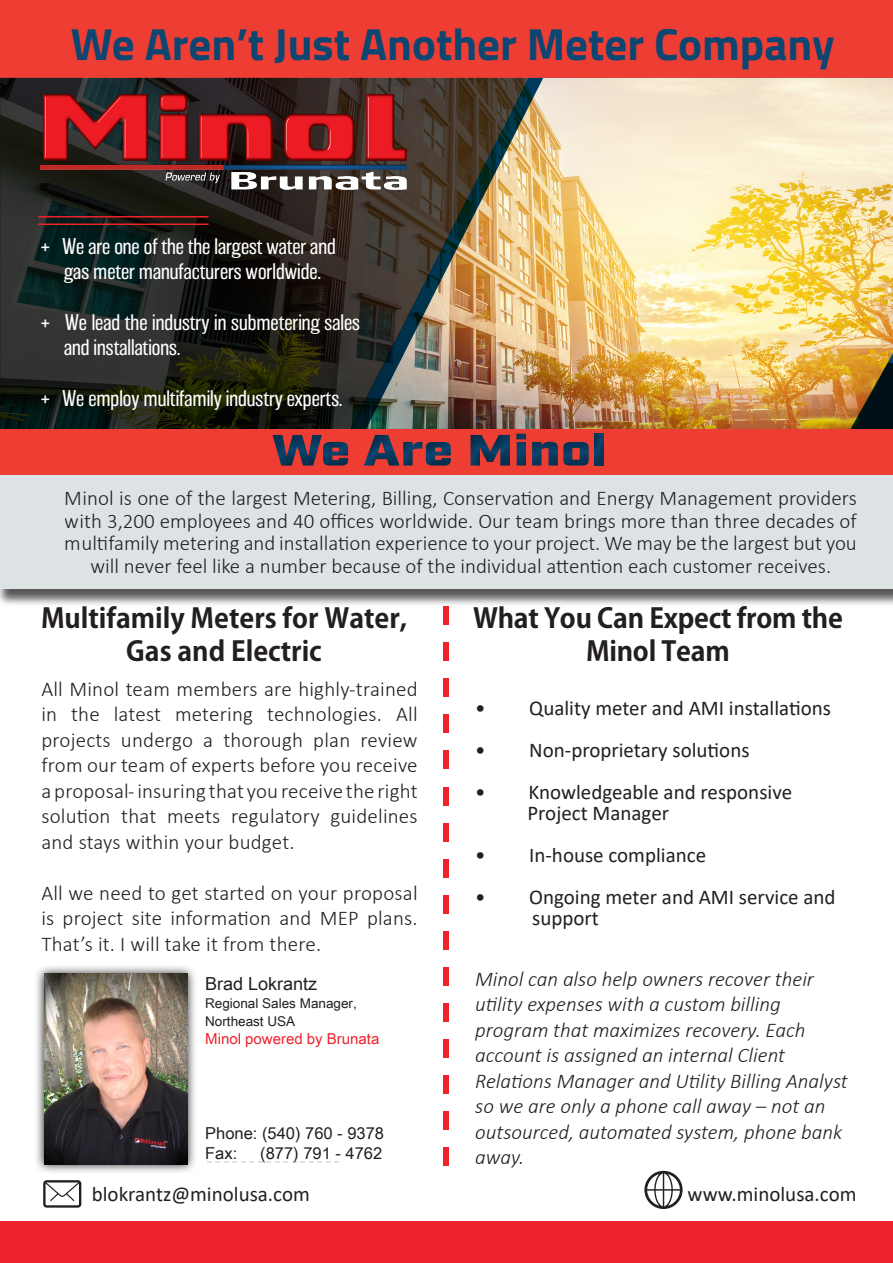
<style>
.page{position:relative;width:893px;height:1263px;background:#fff}
.page>*{position:absolute;margin:0;border:0;box-sizing:border-box;transform-origin:0 0}
.Titillum_web_35_42_L{font:700 45px "Titillium Web";color:#0d4671}
.t1{font:900 44.1px "Industry";letter-spacing:.01em;color:#0b4671;scale:1.22 1}
.Roboto_slab_Bold_18{font:700 27px/33px "Adobe Gothic Std";color:#231f20;text-align:center}
.t2{font:300 21px/25.5px "Calibri";letter-spacing:.01em;color:#231f20;text-align:justify}
.t3{font:300 21px/22.5px "Calibri";color:#161517;text-align:center}
.t4{font:italic 300 21px/25.5px "Calibri";color:#231f20}
.Lato_Regular_12_14_L{font:21px/21px "Calibri";color:#231f20}
.Service_Text{font:200 21px/25.2px "Balboa";color:#fff}
.t5{font:18px "Arial Unicode MS";color:#231f20}
.t6{font:16.5px "Arial Unicode MS";color:#231f20}
.t7{font:15px "Arial Unicode MS";color:#ee222b}
.t8{font:13.5px "Arial Unicode MS";color:#231f20}
</style>
<div class="page">
<div style="left:0;top:0;width:893px;height:98px;background:#ee3e34"></div>
<div style="left:0;top:363px;width:893px;height:189px;background:#ee3e34"></div>
<div style="left:0;top:1222px;width:893px;height:41px;background:#ee222b"></div>
<div style="left:443px;top:606px;width:5px;height:19px;background:#ee222b"></div>
<div style="left:443px;top:895px;width:5px;height:19px;background:#ee222b"></div>
<div style="left:443px;top:750px;width:5px;height:19px;background:#ee222b"></div>
<div style="left:443px;top:1039px;width:5px;height:19px;background:#ee222b"></div>
<div style="left:443px;top:642px;width:5px;height:19px;background:#ee222b"></div>
<div style="left:443px;top:931px;width:5px;height:19px;background:#ee222b"></div>
<div style="left:443px;top:787px;width:5px;height:18px;background:#ee222b"></div>
<div style="left:443px;top:1075px;width:5px;height:19px;background:#ee222b"></div>
<div style="left:443px;top:678px;width:5px;height:19px;background:#ee222b"></div>
<div style="left:443px;top:967px;width:5px;height:19px;background:#ee222b"></div>
<div style="left:443px;top:823px;width:5px;height:18px;background:#ee222b"></div>
<div style="left:443px;top:1111px;width:5px;height:19px;background:#ee222b"></div>
<div style="left:443px;top:714px;width:5px;height:19px;background:#ee222b"></div>
<div style="left:443px;top:1003px;width:5px;height:19px;background:#ee222b"></div>
<div style="left:443px;top:859px;width:5px;height:19px;background:#ee222b"></div>
<div style="left:443px;top:1147px;width:5px;height:19px;background:#ee222b"></div>
<div style="left:0;top:477px;width:893px;height:130px;background:#231f20;opacity:.75"></div>
<div style="left:0;top:475px;width:893px;height:113px;background:#dde3e5"></div>
<svg style="left:644px;top:1171px;width:39px;height:38px"></svg>
<svg style="left:43px;top:1180px;width:38px;height:27px"></svg>
<svg style="left:207px;top:1161px;width:132px;height:2px"></svg>
<div style="left:258px;top:423px;width:361px;height:61px;background:#231f20;opacity:.5"></div>
<svg style="left:36px;top:966px;width:159px;height:206px"></svg>
<img style="left:44px;top:973px;width:143px;height:191px">
<img style="left:543px;top:78px;width:307px;height:351px">
<svg style="left:0;top:78px;width:351px;height:351px;background:#1d211a"></svg>
<img style="left:351px;top:78px;width:192px;height:351px">
<img style="left:850px;top:77px;width:43px;height:352px">
<hr style="left:38px;top:216px;width:171px;height:2px;background:#ee222b">
<hr style="left:38px;top:223px;width:171px;height:2px;background:#ee222b">
<img style="left:40px;top:92px;width:396px;height:105px">
<p class="Titillum_web_35_42_L" style="left:71px;top:10px;width:765px">We Aren’t Just Another Meter Company</p>
<p class="Service_Text" style="left:40px;top:234px;width:297px">+ We are one of the the largest water and</p>
<p class="Service_Text" style="left:64px;top:259px;width:258px">gas meter manufacturers worldwide.</p>
<p class="Service_Text" style="left:64px;top:310px;width:297px;text-indent:-24px">+ We lead the industry in submetering sales and installations.</p>
<p class="Service_Text" style="left:40px;top:385px;width:304px">+ We employ multifamily industry experts.</p>
<h2 class="t1" style="left:272px;top:424px;width:275px">We Are Minol</h2>
<p class="t3" style="left:65px;top:487px;width:794px">Minol is one of the largest Metering, Billing, Conservation and Energy Management providers with 3,200 employees and 40 offices worldwide. Our team brings more than three decades of multifamily metering and installation experience to your project. We may be the largest but you will never feel like a number because of the individual attention each customer receives.</p>
<p class="Roboto_slab_Bold_18" style="left:41px;top:602px;width:368px">Multifamily Meters for Water,<br>Gas and Electric</p>
<p class="Roboto_slab_Bold_18" style="left:473px;top:602px;width:371px">What You Can Expect from the<br>Minol Team</p>
<p class="t2" style="left:41px;top:676px;width:378px">All Minol team members are highly-trained in the latest metering technologies. All projects undergo a thorough plan review from our team of experts before you receive a proposal - insuring that you receive the right solution that meets regulatory guidelines and stays within your budget.</p>
<p class="t2" style="left:41px;top:880px;width:378px">All we need to get started on your proposal is project site information and MEP plans.<br>That’s it. I will take it from there.</p>
<p class="t5" style="left:205px;top:970px;width:114px">Brad Lokrantz</p>
<p class="t8" style="left:205px;top:993px;width:153px">Regional Sales Manager,</p>
<p class="t8" style="left:205px;top:1011px;width:92px">Northeast USA</p>
<p class="t7" style="left:205px;top:1028px;width:176px">Minol powered by Brunata</p>
<p class="t6" style="left:205px;top:1122px;width:180px">Phone: (540) 760 - 9378</p>
<p class="t6" style="left:205px;top:1141px;width:34px">Fax:</p>
<p class="t6" style="left:260px;top:1141px;width:123px">(877) 791 - 4762</p>
<p class="Lato_Regular_12_14_L" style="left:475px;top:697px;width:357px">• Quality meter and AMI installations</p>
<p class="Lato_Regular_12_14_L" style="left:475px;top:739px;width:276px">• Non-proprietary solutions</p>
<p class="Lato_Regular_12_14_L" style="left:527px;top:781px;width:266px;text-indent:-52px">• Knowledgeable and responsive<br>Project Manager</p>
<p class="Lato_Regular_12_14_L" style="left:475px;top:844px;width:232px">• In-house compliance</p>
<p class="Lato_Regular_12_14_L" style="left:532px;top:886px;width:305px;text-indent:-57px">• Ongoing meter and AMI service and support</p>
<p class="t4" style="left:475px;top:966px;width:374px">Minol can also help owners recover their utility expenses with a custom billing program that maximizes recovery. Each account is assigned an internal Client Relations Manager and Utility Billing Analyst so we are only a phone call away – not an outsourced, automated system, phone bank away.</p>
<p class="Lato_Regular_12_14_L" style="left:92px;top:1183px;width:220px">blokrantz@minolusa.com</p>
<p class="Lato_Regular_12_14_L" style="left:688px;top:1183px;width:170px">www.minolusa.com</p>
</div>
